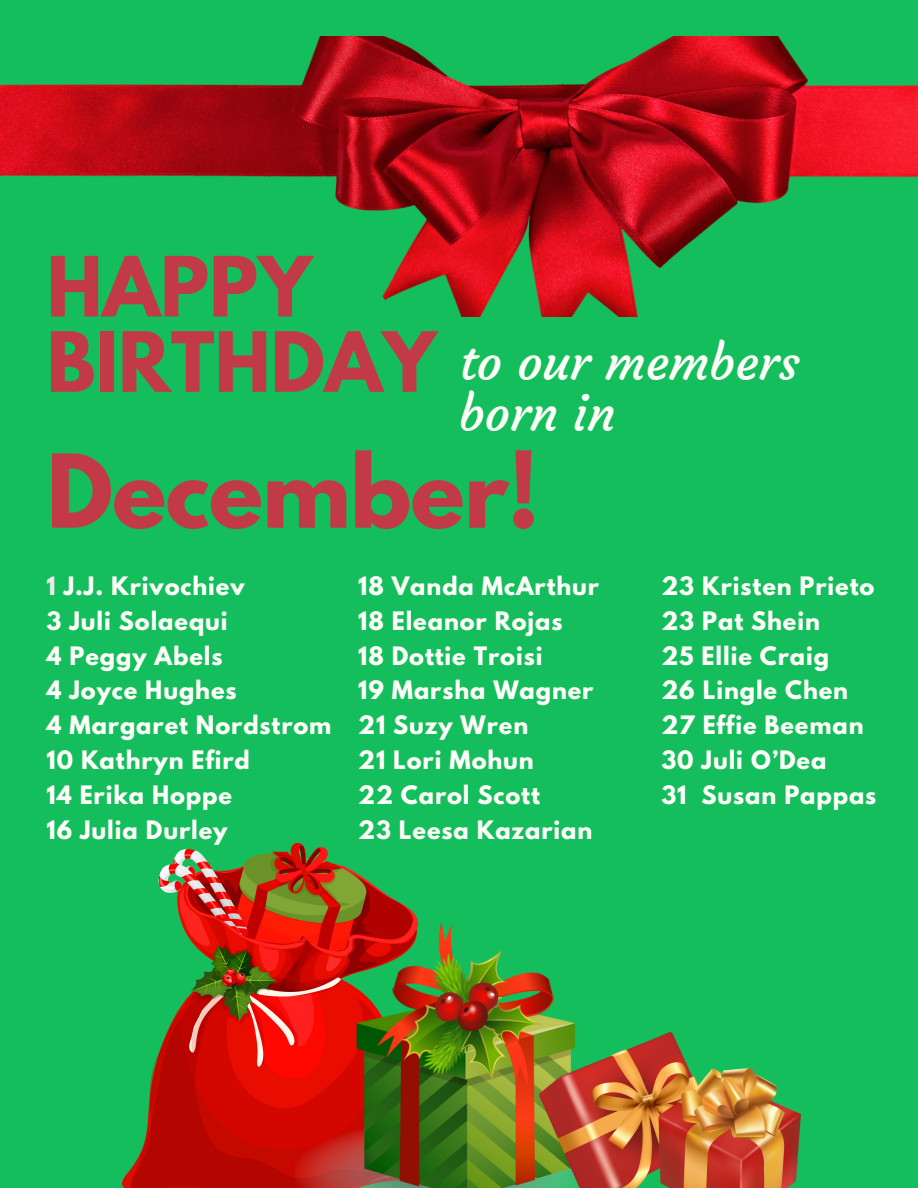
<style>
.page{position:relative;width:918px;height:1188px;background:#14be5d}
.page>*{position:absolute;margin:0;border:0;box-sizing:border-box;transform-origin:0 0}
.t1{font:700 90px "League Spartan";letter-spacing:-.01em;color:#c23a47}
.t2{font:700 73.5px "League Spartan";color:#c23a47}
.t3{font:49.5px "Courgette";color:#fffff9}
.t4{font:700 22.5px "League Spartan";letter-spacing:.04em;color:#fffff9}
.s1{color:#ebeae9}
</style>
<div class="page">
<img style="left:0;top:37px;width:918px;height:280px">
<img style="left:123px;top:843px;width:294px;height:345px">
<img style="left:296px;top:923px;width:280px;height:265px">
<img style="left:539px;top:1033px;width:261px;height:155px">
<p class="t2" style="left:47px;top:250px;width:267px">HAPPY</p>
<p class="t2" style="left:47px;top:326px;width:391px">BIRTHDAY</p>
<p class="t3" style="left:459px;top:332px;width:342px">to our members</p>
<p class="t3" style="left:459px;top:383px;width:158px">born in</p>
<p class="t1" style="left:47px;top:447px;width:494px">December!</p>
<p class="t4" style="left:47px;top:575px;width:200px"><span class="s1">1</span> J.J. Krivochiev</p>
<p class="t4" style="left:47px;top:609px;width:183px">3 Juli Solaequi</p>
<p class="t4" style="left:47px;top:644px;width:177px">4 Peggy Abels</p>
<p class="t4" style="left:47px;top:679px;width:192px">4 Joyce Hughes</p>
<p class="t4" style="left:47px;top:714px;width:286px">4 Margaret Nordstrom</p>
<p class="t4" style="left:47px;top:749px;width:205px">10 Kathryn Efird</p>
<p class="t4" style="left:47px;top:784px;width:187px">14 Erika Hoppe</p>
<p class="t4" style="left:47px;top:819px;width:182px">16 Julia Durley</p>
<p class="t4" style="left:358px;top:575px;width:242px">18 Vanda McArthur</p>
<p class="t4" style="left:358px;top:609px;width:206px">18 Eleanor Rojas</p>
<p class="t4" style="left:358px;top:644px;width:186px">18 Dottie Troisi</p>
<p class="t4" style="left:358px;top:679px;width:237px">19 Marsha Wagner</p>
<p class="t4" style="left:358px;top:714px;width:172px">21 Suzy Wren</p>
<p class="t4" style="left:358px;top:749px;width:177px">21 Lori Mohun</p>
<p class="t4" style="left:358px;top:784px;width:183px">22 Carol Scott</p>
<p class="t4" style="left:358px;top:819px;width:236px">23 Leesa Kazarian</p>
<p class="t4" style="left:661px;top:575px;width:215px">23 Kristen Prieto</p>
<p class="t4" style="left:661px;top:609px;width:160px">23 Pat Shein</p>
<p class="t4" style="left:661px;top:644px;width:169px">25 Ellie Craig</p>
<p class="t4" style="left:661px;top:679px;width:188px">26 Lingle Chen</p>
<p class="t4" style="left:661px;top:714px;width:204px">27 Effie Beeman</p>
<p class="t4" style="left:661px;top:749px;width:167px">30 Juli O’Dea</p>
<p class="t4" style="left:661px;top:784px;width:216px">31 Susan Pappas</p>
</div>
